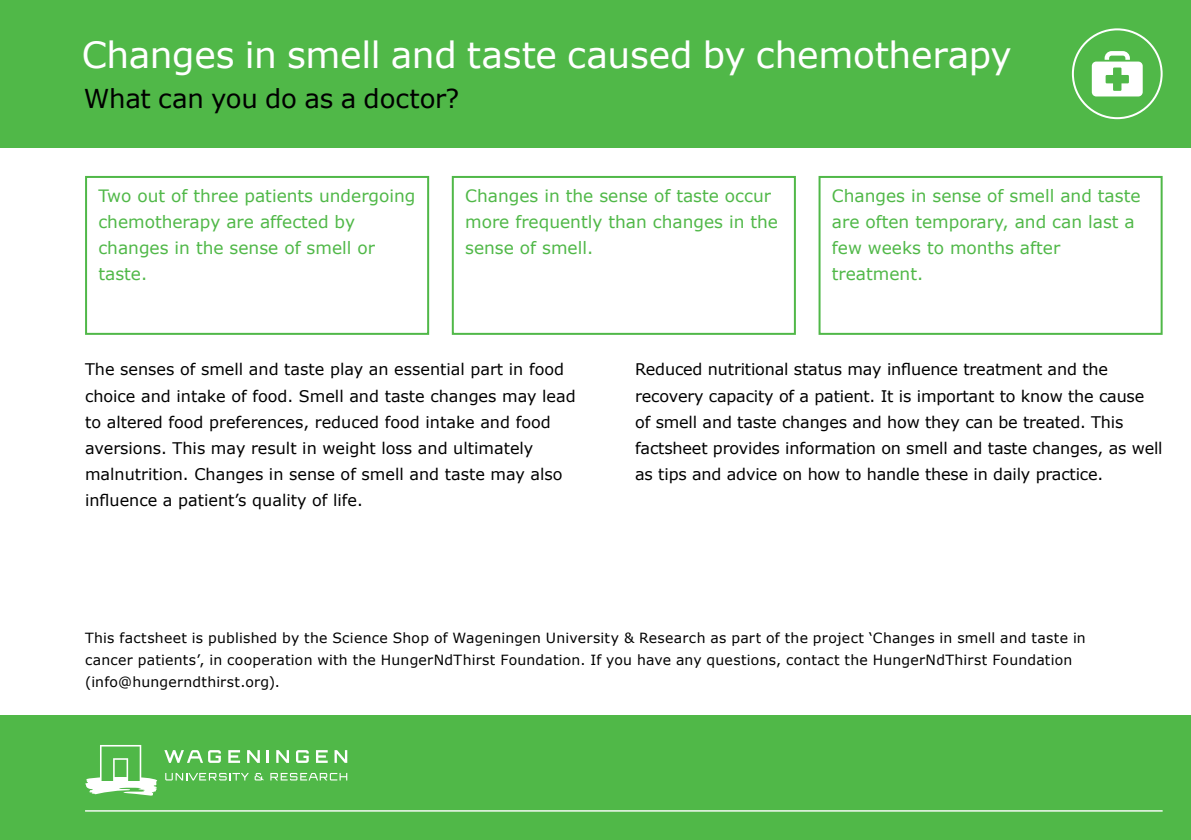
<style>
.page{position:relative;width:1191px;height:840px;background:#fff}
.page>*{position:absolute;margin:0;border:0;box-sizing:border-box;transform-origin:0 0}
.t1{font:36px "Verdana";letter-spacing:-.01em;color:#fff}
.t2{font:26px "Verdana";letter-spacing:-.005em;color:#000}
.t3{font:17px/26px "Verdana";color:#50b848}
.t4{font:16px/26px "Verdana";letter-spacing:-.01em;color:#000}
.t5{font:14px/22px "Verdana";letter-spacing:.015em;color:#000}
</style>
<div class="page">
<div style="left:0;top:0;width:1191px;height:147px;background:#50b848"></div>
<div style="left:0;top:714px;width:1191px;height:125px;background:#50b848"></div>
<hr style="left:85px;top:809px;width:1077px;height:2px;background:#fff">
<svg style="left:85px;top:745px;width:73px;height:50px"></svg>
<svg style="left:228px;top:750px;width:12px;height:12px"></svg>
<svg style="left:247px;top:750px;width:13px;height:12px"></svg>
<svg style="left:267px;top:750px;width:2px;height:12px"></svg>
<svg style="left:276px;top:750px;width:13px;height:12px"></svg>
<svg style="left:296px;top:750px;width:13px;height:12px"></svg>
<svg style="left:316px;top:750px;width:12px;height:12px"></svg>
<svg style="left:334px;top:750px;width:13px;height:12px"></svg>
<svg style="left:164px;top:750px;width:57px;height:12px"></svg>
<svg style="left:165px;top:773px;width:84px;height:7px"></svg>
<svg style="left:270px;top:773px;width:77px;height:7px"></svg>
<svg style="left:255px;top:773px;width:8px;height:7px"></svg>
<svg style="left:1091px;top:51px;width:51px;height:45px"></svg>
<div style="left:1071px;top:28px;width:91px;height:91px;border:2px solid #fff;border-radius:50%"></div>
<div style="left:85px;top:176px;width:344px;height:158px;border:2px solid #50b848"></div>
<div style="left:818px;top:176px;width:344px;height:158px;border:2px solid #50b848"></div>
<div style="left:452px;top:176px;width:344px;height:158px;border:2px solid #50b848"></div>
<h1 class="t1" style="left:82px;top:30px;width:931px">Changes in smell and taste caused by chemotherapy</h1>
<h2 class="t2" style="left:84px;top:80px;width:377px">What can you do as a doctor?</h2>
<p class="t3" style="left:98px;top:183px;width:319px">Two out of three patients undergoing chemotherapy are affected by changes in the sense of smell or taste.</p>
<p class="t3" style="left:832px;top:183px;width:310px">Changes in sense of smell and taste are often temporary, and can last a few weeks to months after treatment.</p>
<p class="t3" style="left:465px;top:183px;width:314px">Changes in the sense of taste occur more frequently than changes in the sense of smell.</p>
<p class="t4" style="left:85px;top:356px;width:492px">The senses of smell and taste play an essential part in food choice and intake of food. Smell and taste changes may lead to altered food preferences, reduced food intake and food aversions. This may result in weight loss and ultimately malnutrition. Changes in sense of smell and taste may also influence a patient’s quality of life.</p>
<p class="t4" style="left:635px;top:356px;width:529px">Reduced nutritional status may influence treatment and the recovery capacity of a patient. It is important to know the cause of smell and taste changes and how they can be treated. This factsheet provides information on smell and taste changes, as well as tips and advice on how to handle these in daily practice.</p>
<p class="t5" style="left:85px;top:626px;width:1002px">This factsheet is published by the Science Shop of Wageningen University &amp; Research as part of the project ‘Changes in smell and taste in cancer patients’, in cooperation with the HungerNdThirst Foundation. If you have any questions, contact the HungerNdThirst Foundation (info@hungerndthirst.org).</p>
</div>
